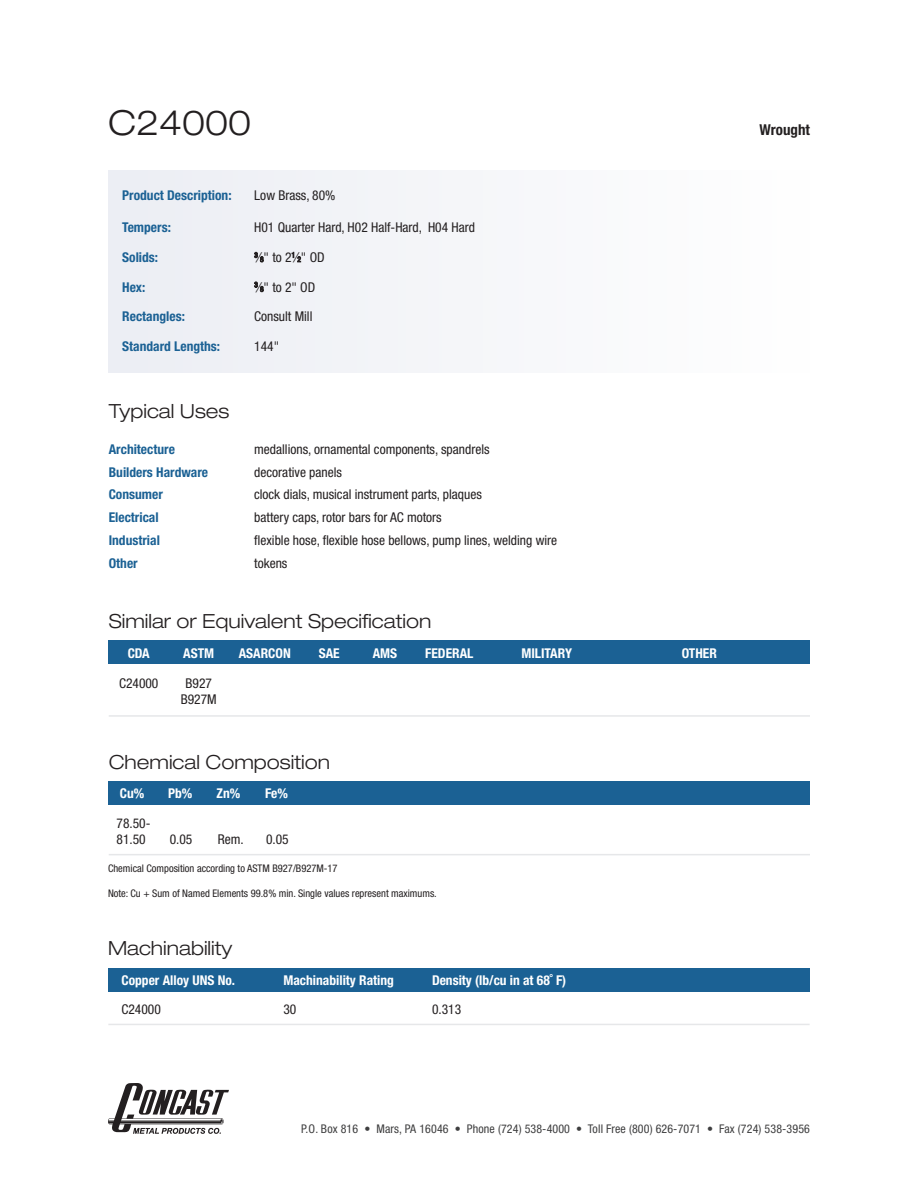
<style>
.page{position:relative;width:918px;height:1188px;background:#fff}
.page>*{position:absolute;margin:0;border:0;box-sizing:border-box;transform-origin:0 0}
.t1{font:300 expanded 34.5px "Helvetica Neue";color:#231f20}
.t2{font:300 expanded 19.5px "Helvetica Neue";color:#231f20}
.t3{font:700 condensed 15px "Helvetica Neue";color:#231f20}
.t4{font:condensed 13.5px/16.2px "Helvetica Neue";color:#231f20;text-align:center}
.t5{font:700 condensed 13.5px "Helvetica Neue";color:#1b6194}
.t6{font:700 condensed 13.5px "Helvetica Neue";color:#fff}
.t7{font:condensed 12px "Helvetica Neue";letter-spacing:.01em;color:#3e3e3f}
.t8{font:condensed 10.5px "Helvetica Neue";color:#231f20}
.s1{font-size:7.35px}
</style>
<div class="page">
<svg style="left:108px;top:1083px;width:121px;height:51px"></svg>
<div style="left:109px;top:170px;width:701px;height:203px;background:#f5f6f9"></div>
<div style="left:109px;top:781px;width:701px;height:23px;background:#1b6194"></div>
<div style="left:109px;top:641px;width:701px;height:23px;background:#1b6194"></div>
<svg style="left:254px;top:252px;width:10px;height:10px"></svg>
<svg style="left:292px;top:252px;width:9px;height:10px"></svg>
<svg style="left:254px;top:282px;width:10px;height:10px"></svg>
<hr style="left:109px;top:715px;width:701px;height:2px;background:#e6e7e9">
<hr style="left:109px;top:854px;width:701px;height:1px;background:#e6e7e9">
<div style="left:109px;top:968px;width:701px;height:23px;background:#1b6194"></div>
<hr style="left:108px;top:1024px;width:702px;height:1px;background:#e6e7e9">
<p class="t1" style="left:108px;top:102px;width:145px">C24000</p>
<p class="t5" style="left:122px;top:187px;width:111px">Product Description:</p>
<p class="t4" style="left:254px;top:187px;width:83px">Low Brass, 80%</p>
<p class="t5" style="left:122px;top:219px;width:50px">Tempers:</p>
<p class="t4" style="left:254px;top:219px;width:222px">H01 Quarter Hard, H02 Half-Hard, H04 Hard</p>
<p class="t5" style="left:122px;top:249px;width:37px">Solids:</p>
<p class="t4" style="left:254px;top:249px;width:72px"><sup>3</sup>⁄<span class="s1">8</span>" to 2<sup>1</sup>⁄<span class="s1">2</span>" OD</p>
<p class="t5" style="left:122px;top:279px;width:25px">Hex:</p>
<p class="t4" style="left:254px;top:279px;width:63px"><sup>3</sup>⁄<span class="s1">8</span>" to 2" OD</p>
<p class="t5" style="left:122px;top:308px;width:64px">Rectangles:</p>
<p class="t4" style="left:254px;top:308px;width:60px">Consult Mill</p>
<p class="t5" style="left:122px;top:338px;width:99px">Standard Lengths:</p>
<p class="t4" style="left:254px;top:338px;width:26px">144"</p>
<p class="t2" style="left:109px;top:400px;width:122px">Typical Uses</p>
<p class="t5" style="left:109px;top:441px;width:68px">Architecture</p>
<p class="t4" style="left:254px;top:441px;width:237px">medallions, ornamental components, spandrels</p>
<p class="t5" style="left:109px;top:464px;width:101px">Builders Hardware</p>
<p class="t4" style="left:254px;top:464px;width:89px">decorative panels</p>
<p class="t5" style="left:109px;top:487px;width:56px">Consumer</p>
<p class="t4" style="left:254px;top:487px;width:229px">clock dials, musical instrument parts, plaques</p>
<p class="t5" style="left:109px;top:509px;width:51px">Electrical</p>
<p class="t4" style="left:254px;top:509px;width:189px">battery caps, rotor bars for AC motors</p>
<p class="t5" style="left:109px;top:532px;width:53px">Industrial</p>
<p class="t4" style="left:254px;top:532px;width:304px">flexible hose, flexible hose bellows, pump lines, welding wire</p>
<p class="t5" style="left:109px;top:555px;width:30px">Other</p>
<p class="t4" style="left:254px;top:555px;width:35px">tokens</p>
<p class="t2" style="left:109px;top:610px;width:324px">Similar or Equivalent Specification</p>
<p class="t6" style="left:128px;top:645px;width:24px">CDA</p>
<p class="t6" style="left:183px;top:645px;width:32px">ASTM</p>
<p class="t6" style="left:239px;top:645px;width:54px">ASARCON</p>
<p class="t6" style="left:319px;top:645px;width:23px">SAE</p>
<p class="t6" style="left:373px;top:645px;width:26px">AMS</p>
<p class="t6" style="left:425px;top:645px;width:50px">FEDERAL</p>
<p class="t6" style="left:521px;top:645px;width:52px">MILITARY</p>
<p class="t6" style="left:682px;top:645px;width:37px">OTHER</p>
<p class="t4" style="left:119px;top:675px;width:41px">C24000</p>
<p class="t4" style="left:181px;top:675px;width:37px">B927<br>B927M</p>
<p class="t2" style="left:109px;top:750px;width:223px">Chemical Composition</p>
<p class="t6" style="left:120px;top:785px;width:26px">Cu%</p>
<p class="t6" style="left:168px;top:785px;width:26px">Pb%</p>
<p class="t6" style="left:217px;top:785px;width:25px">Zn%</p>
<p class="t6" style="left:265px;top:785px;width:24px">Fe%</p>
<p class="t4" style="left:117px;top:815px;width:35px;text-align:left">78.50-<br>81.50</p>
<p class="t4" style="left:170px;top:831px;width:24px">0.05</p>
<p class="t4" style="left:218px;top:831px;width:27px">Rem.</p>
<p class="t4" style="left:266px;top:831px;width:24px">0.05</p>
<p class="t8" style="left:108px;top:862px;width:231px">Chemical Composition according to ASTM B927/B927M-17</p>
<p class="t8" style="left:108px;top:888px;width:330px">Note: Cu + Sum of Named Elements 99.8% min. Single values represent maximums.</p>
<p class="t2" style="left:108px;top:936px;width:126px">Machinability</p>
<p class="t6" style="left:122px;top:972px;width:115px">Copper Alloy UNS No.</p>
<p class="t6" style="left:284px;top:972px;width:112px">Machinability Rating</p>
<p class="t6" style="left:432px;top:972px;width:136px">Density (lb/cu in at 68˚ F)</p>
<p class="t4" style="left:122px;top:1001px;width:41px">C24000</p>
<p class="t4" style="left:284px;top:1001px;width:14px">30</p>
<p class="t4" style="left:432px;top:1001px;width:31px">0.313</p>
<p class="t3" style="left:759px;top:120px;width:52px">Wrought</p>
<p class="t7" style="left:301px;top:1122px;width:510px">P.O. Box 816 • Mars, PA 16046 • Phone (724) 538-4000 • Toll Free (800) 626-7071 • Fax (724) 538-3956</p>
</div>
